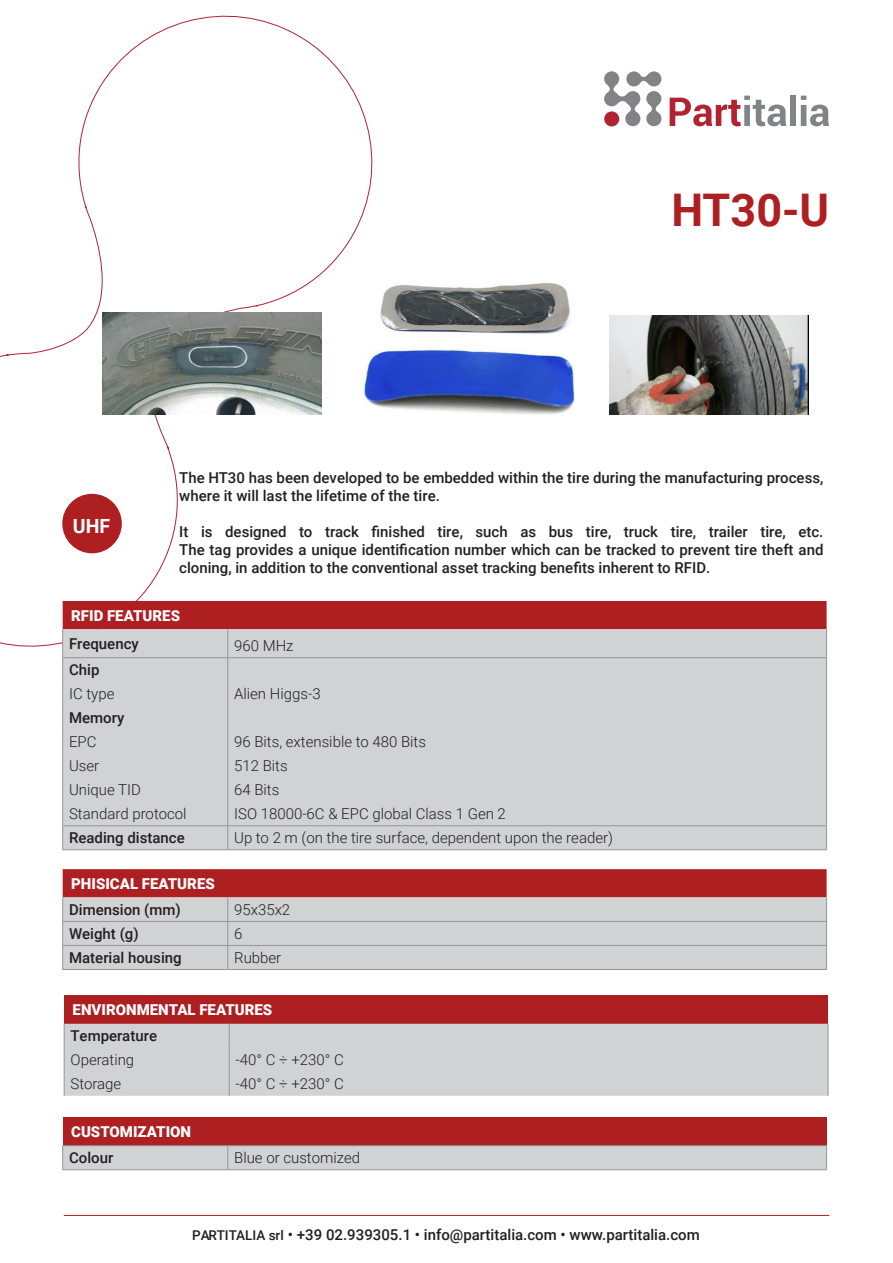
<style>
.page{position:relative;width:893px;height:1263px;background:#fff}
.page>*{position:absolute;margin:0;border:0;box-sizing:border-box;transform-origin:0 0}
.t1{font:700 45px "Roboto";color:#ae1f22}
.t2{font:700 19.5px "Roboto";color:#fff}
.t3{font:500 15px/18px "Roboto";color:#231f20}
.t4{font:300 15px "Roboto";color:#231f20}
.t5{font:900 15px "Roboto";color:#fff}
.s1{font-size:13.5px}
</style>
<div class="page">
<svg style="left:0;top:15px;width:373px;height:632px"></svg>
<hr style="left:64px;top:1215px;width:765px;height:1px;background:#ae1f22">
<svg style="left:670px;top:96px;width:116px;height:30px"></svg>
<div style="left:790px;top:96px;width:6px;height:30px;background:#818487"></div>
<svg style="left:801px;top:96px;width:28px;height:30px"></svg>
<svg style="left:604px;top:71px;width:57px;height:55px"></svg>
<hr style="left:62px;top:849px;width:166px;height:1px;background:#939598">
<hr style="left:228px;top:849px;width:599px;height:1px;background:#939598">
<svg style="left:62px;top:601px;width:765px;height:248px;background:#ccbdbf"></svg>
<hr style="left:228px;top:969px;width:599px;height:1px;background:#939598">
<hr style="left:62px;top:969px;width:166px;height:1px;background:#939598">
<svg style="left:62px;top:869px;width:765px;height:100px;background:#c59ea1"></svg>
<div style="left:64px;top:995px;width:764px;height:29px;background:#ae1f22"></div>
<div style="left:65px;top:1024px;width:763px;height:72px;background:#d1d2d4"></div>
<svg style="left:64px;top:1024px;width:1px;height:72px"></svg>
<svg style="left:229px;top:1024px;width:1px;height:72px"></svg>
<svg style="left:828px;top:1024px;width:1px;height:72px"></svg>
<img style="left:347px;top:276px;width:227px;height:142px">
<img style="left:102px;top:313px;width:219px;height:102px">
<img style="left:610px;top:315px;width:198px;height:100px">
<div style="left:63px;top:1117px;width:764px;height:29px;background:#ae1f22"></div>
<hr style="left:228px;top:1145px;width:599px;height:1px;background:#939598">
<hr style="left:62px;top:1145px;width:166px;height:1px;background:#939598">
<svg style="left:62px;top:1146px;width:765px;height:24px;background:#cecfd1"></svg>
<div style="left:62px;top:494px;width:60px;height:59px;background:#ae1f22;border-radius:50%"></div>
<h1 class="t1" style="left:671px;top:178px;width:159px">HT30-U</h1>
<h2 class="t2" style="left:73px;top:512px;width:39px">UHF</h2>
<p class="t3" style="left:179px;top:468px;width:646px">The HT30 has been developed to be embedded within the tire during the manufacturing process, where it will last the lifetime of the tire.</p>
<p class="t3" style="left:179px;top:522px;width:646px;text-align:justify">It is designed to track finished tire, such as bus tire, truck tire, trailer tire, etc.<br>The tag provides a unique identification number which can be tracked to prevent tire theft and cloning, in addition to the conventional asset tracking benefits inherent to RFID.</p>
<p class="t5" style="left:71px;top:605px;width:110px">RFID FEATURES</p>
<p class="t3" style="left:69px;top:634px;width:71px">Frequency</p>
<p class="t4" style="left:234px;top:635px;width:61px">960 MHz</p>
<p class="t3" style="left:69px;top:660px;width:32px">Chip</p>
<p class="t4" style="left:69px;top:683px;width:47px">IC type</p>
<p class="t4" style="left:234px;top:683px;width:88px">Alien Higgs-3</p>
<p class="t3" style="left:69px;top:708px;width:57px">Memory</p>
<p class="t4" style="left:69px;top:731px;width:29px">EPC</p>
<p class="t4" style="left:234px;top:731px;width:193px">96 Bits, extensible to 480 Bits</p>
<p class="t4" style="left:69px;top:755px;width:32px">User</p>
<p class="t4" style="left:234px;top:755px;width:55px">512 Bits</p>
<p class="t4" style="left:69px;top:779px;width:73px">Unique TID</p>
<p class="t4" style="left:234px;top:779px;width:47px">64 Bits</p>
<p class="t4" style="left:69px;top:803px;width:119px">Standard protocol</p>
<p class="t4" style="left:234px;top:803px;width:273px">ISO 18000-6C &amp; EPC global Class 1 Gen 2</p>
<p class="t3" style="left:69px;top:828px;width:117px">Reading distance</p>
<p class="t4" style="left:234px;top:827px;width:380px">Up to 2 m (on the tire surface, dependent upon the reader)</p>
<p class="t5" style="left:71px;top:873px;width:145px">PHISICAL FEATURES</p>
<p class="t3" style="left:69px;top:900px;width:113px">Dimension (mm)</p>
<p class="t4" style="left:234px;top:899px;width:58px">95x35x2</p>
<p class="t3" style="left:69px;top:924px;width:71px">Weight (g)</p>
<p class="t4" style="left:234px;top:923px;width:10px">6</p>
<p class="t3" style="left:69px;top:948px;width:114px">Material housing</p>
<p class="t4" style="left:234px;top:947px;width:49px">Rubber</p>
<p class="t5" style="left:73px;top:999px;width:201px">ENVIRONMENTAL FEATURES</p>
<p class="t3" style="left:71px;top:1026px;width:88px">Temperature</p>
<p class="t4" style="left:71px;top:1049px;width:65px">Operating</p>
<p class="t4" style="left:236px;top:1049px;width:110px">-40° C ÷ +230° C</p>
<p class="t4" style="left:71px;top:1073px;width:52px">Storage</p>
<p class="t4" style="left:236px;top:1073px;width:110px">-40° C ÷ +230° C</p>
<p class="t5" style="left:71px;top:1121px;width:121px">CUSTOMIZATION</p>
<p class="t3" style="left:69px;top:1148px;width:46px">Colour</p>
<p class="t4" style="left:234px;top:1147px;width:127px">Blue or customized</p>
<p class="t3" style="left:192px;top:1225px;width:509px"><span class="s1">PARTITALIA srl</span> • +39 02.939305.1 • info@partitalia.com • www.partitalia.com</p>
</div>
